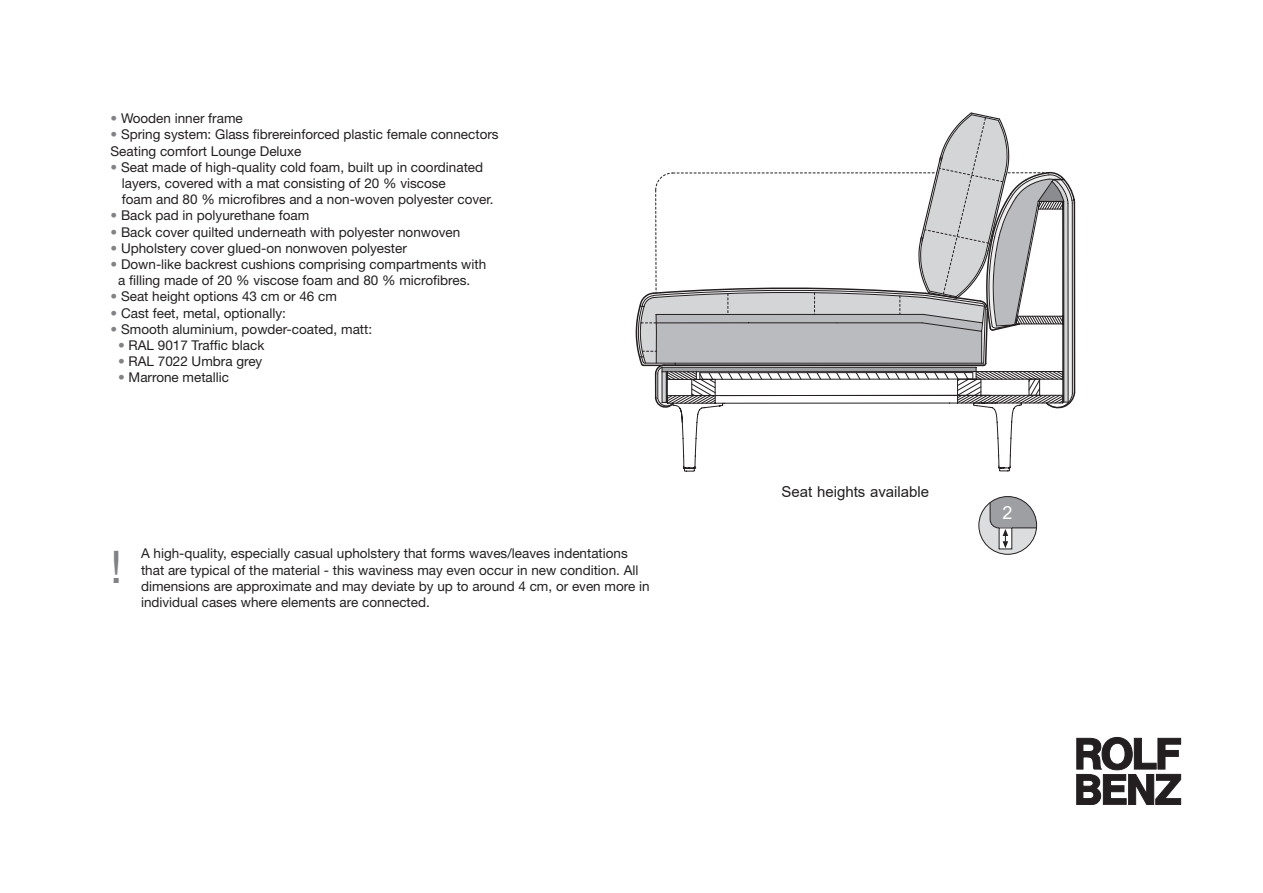
<style>
.page{position:relative;width:1263px;height:893px;background:#fff}
.page>*{position:absolute;margin:0;border:0;box-sizing:border-box;transform-origin:0 0}
.t1{font:45px "Helvetica Neue LT";color:#808285}
.t2{font:18px "Arial";color:#fff}
.t3{font:15px "Arial";color:#231f20}
.t4{font:13.5px/16.2px "Helvetica Neue LT";color:#231f20}
.s1{color:#808285}
</style>
<div class="page">
<svg style="left:1077px;top:737px;width:104px;height:68px"></svg>
<svg style="left:979px;top:497px;width:57px;height:57px"></svg>
<div style="left:978px;top:496px;width:59px;height:59px;border:1px solid #231f20;border-radius:50%"></div>
<svg style="left:990px;top:497px;width:46px;height:53px;background:#b2b3b5"></svg>
<svg style="left:636px;top:112px;width:439px;height:360px"></svg>
<p class="t4" style="left:111px;top:110px;width:134px"><span class="s1">•</span> Wooden inner frame</p>
<p class="t4" style="left:111px;top:126px;width:390px"><span class="s1">•</span> Spring system: Glass fibrereinforced plastic female connectors</p>
<p class="t4" style="left:111px;top:142px;width:192px">Seating comfort Lounge Deluxe</p>
<p class="t4" style="left:111px;top:159px;width:374px"><span class="s1">•</span> Seat made of high-quality cold foam, built up in coordinated</p>
<p class="t4" style="left:122px;top:175px;width:326px">layers, covered with a mat consisting of 20 % viscose</p>
<p class="t4" style="left:122px;top:191px;width:373px">foam and 80 % microfibres and a non-woven polyester cover.</p>
<p class="t4" style="left:111px;top:207px;width:200px"><span class="s1">•</span> Back pad in polyurethane foam</p>
<p class="t4" style="left:111px;top:223px;width:351px"><span class="s1">•</span> Back cover quilted underneath with polyester nonwoven</p>
<p class="t4" style="left:111px;top:240px;width:298px"><span class="s1">•</span> Upholstery cover glued-on nonwoven polyester</p>
<p class="t4" style="left:111px;top:256px;width:377px"><span class="s1">•</span> Down-like backrest cushions comprising compartments with</p>
<p class="t4" style="left:118px;top:272px;width:354px">a filling made of 20 % viscose foam and 80 % microfibres.</p>
<p class="t4" style="left:111px;top:288px;width:228px"><span class="s1">•</span> Seat height options 43 cm or 46 cm</p>
<p class="t4" style="left:111px;top:304px;width:177px"><span class="s1">•</span> Cast feet, metal, optionally:</p>
<p class="t4" style="left:111px;top:321px;width:263px"><span class="s1">•</span> Smooth aluminium, powder-coated, matt:</p>
<p class="t4" style="left:118px;top:337px;width:148px"><span class="s1">•</span> RAL 9017 Traffic black</p>
<p class="t4" style="left:118px;top:353px;width:146px"><span class="s1">•</span> RAL 7022 Umbra grey</p>
<p class="t4" style="left:118px;top:369px;width:113px"><span class="s1">•</span> Marrone metallic</p>
<p class="t1" style="left:111px;top:540px;width:13px">!</p>
<p class="t4" style="left:141px;top:545px;width:510px">A high-quality, especially casual upholstery that forms waves/leaves indentations that are typical of the material - this waviness may even occur in new condition. All dimensions are approximate and may deviate by up to around 4 cm, or even more in individual cases where elements are connected.</p>
<p class="t3" style="left:782px;top:481px;width:149px">Seat heights available</p>
<p class="t2" style="left:1003px;top:500px;width:12px">2</p>
</div>
